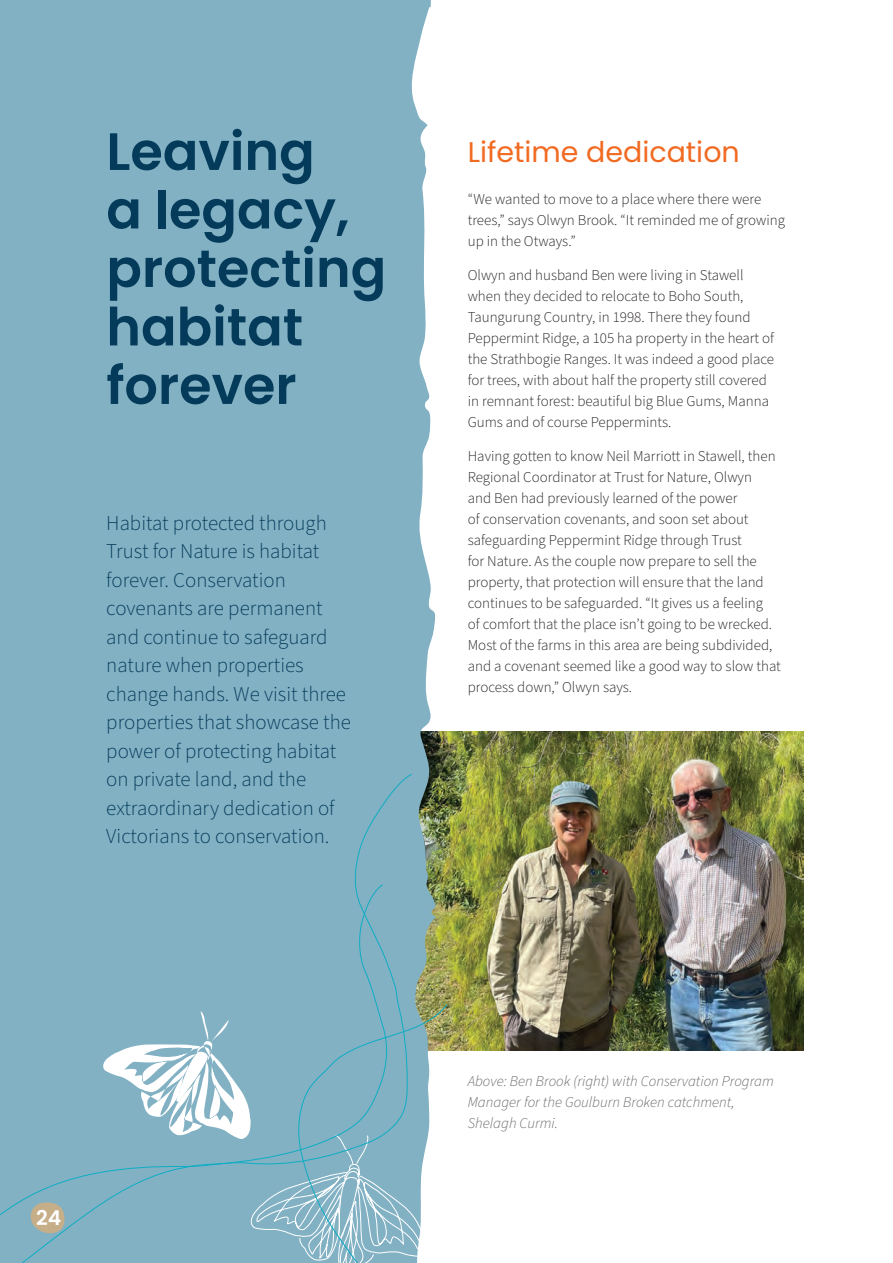
<style>
.page{position:relative;width:893px;height:1263px;background:#fff}
.page>*{position:absolute;margin:0;border:0;box-sizing:border-box;transform-origin:0 0}
.Heading_1_bold{font:600 52.5px/58.5px "Poppins";color:#043b5a}
.H2-green{font:28.5px "Poppins";color:#f16a22}
.INtro_text{font:300 21px/28.5px "Source Sans Pro";color:#043b5a}
.Pull_quote-red{font:600 20.4px "Poppins";color:#fff}
.Body_text{font:300 15px/21px "Source Sans Pro";color:#231f20}
.Photo_caption{font:italic 300 15px/21px "Source Sans Pro";color:#636366}
</style>
<div class="page">
<img style="left:437px;top:731px;width:367px;height:319px">
<div style="left:0;top:0;width:437px;height:1004px;background:#82b1c4"></div>
<div style="left:0;top:773px;width:412px;height:490px;background:#82b1c4"></div>
<svg style="left:103px;top:1004px;width:345px;height:259px;background:#93bccb"></svg>
<p class="Heading_1_bold" style="left:106px;top:123px;width:281px">Leaving<br>a legacy, protecting habitat forever</p>
<p class="H2-green" style="left:468px;top:135px;width:274px">Lifetime dedication</p>
<p class="Body_text" style="left:468px;top:189px;width:319px">“We wanted to move to a place where there were trees,” says Olwyn Brook. “It reminded me of growing up in the Otways.”</p>
<p class="Body_text" style="left:468px;top:265px;width:308px">Olwyn and husband Ben were living in Stawell when they decided to relocate to Boho South, Taungurung Country, in 1998. There they found Peppermint Ridge, a 105 ha property in the heart of the Strathbogie Ranges. It was indeed a good place for trees, with about half the property still covered in remnant forest: beautiful big Blue Gums, Manna Gums and of course Peppermints.</p>
<p class="Body_text" style="left:468px;top:446px;width:315px">Having gotten to know Neil Marriott in Stawell, then Regional Coordinator at Trust for Nature, Olwyn<br>and Ben had previously learned of the power<br>of conservation covenants, and soon set about safeguarding Peppermint Ridge through Trust<br>for Nature. As the couple now prepare to sell the property, that protection will ensure that the land continues to be safeguarded. “It gives us a feeling<br>of comfort that the place isn’t going to be wrecked.<br>Most of the farms in this area are being subdivided, and a covenant seemed like a good way to slow that process down,” Olwyn says.</p>
<p class="INtro_text" style="left:106px;top:509px;width:246px">Habitat protected through<br>Trust for Nature is habitat forever. Conservation covenants are permanent and continue to safeguard nature when properties change hands. We visit three properties that showcase the power of protecting habitat on private land, and the extraordinary dedication of<br>Victorians to conservation.</p>
<p class="Pull_quote-red" style="left:36px;top:1205px;width:27px">24</p>
<p class="Photo_caption" style="left:468px;top:1071px;width:308px">Above: Ben Brook (right) with Conservation Program<br>Manager for the Goulburn Broken catchment,<br>Shelagh Curmi.</p>
</div>
